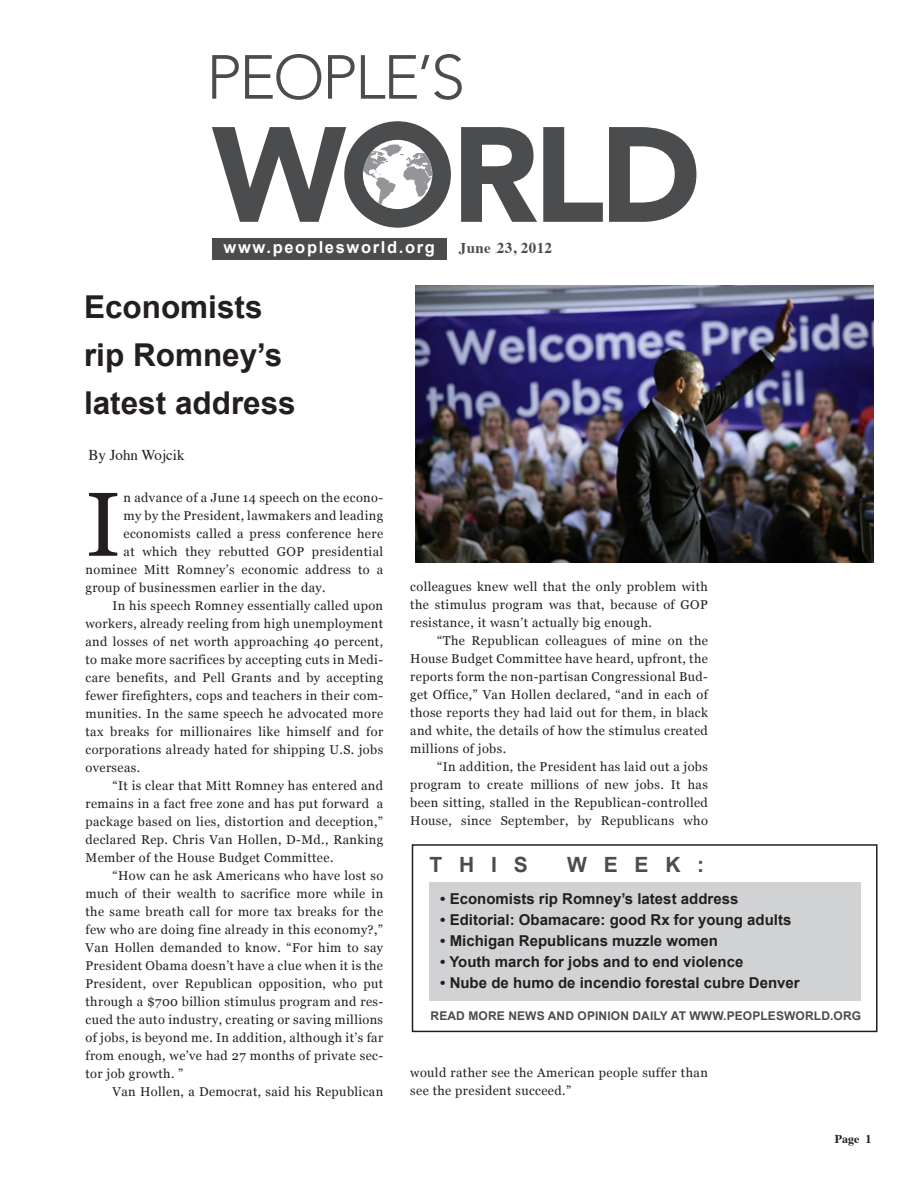
<style>
.page{position:relative;width:918px;height:1188px;background:#fff}
.page>*{position:absolute;margin:0;border:0;box-sizing:border-box;transform-origin:0 0}
.caps_paragraph{font:90.75px "Georgia";color:#231f20}
.title_arial-medium{font:700 31.5px "Arial";color:#231f20}
.title_arial-Tiny{font:700 21px "Arial";color:#4b4c4d}
.t1{font:700 16.5px "Arial";letter-spacing:.1em;color:#fff}
.t2{font:700 15px "Arial";color:#231f20}
.by_line{font:15px "Times";color:#231f20}
.by_line-2{font:700 15px "Times";letter-spacing:.025em;color:#4b4c4d}
.body-text{font:12.75px/18px "Georgia";letter-spacing:.03em;color:#231f20;text-align:justify}
.caps_paragraph-2{font:12.75px "Georgia";letter-spacing:.03em;color:#231f20}
.title_arial-Tiny-2{font:700 12px "Arial";letter-spacing:.01em;color:#4b4c4d}
.by_line-3{font:700 12px "Times";color:#231f20}
.by_line-4{font:700 1.5px "Times";color:#4b4c4d}
</style>
<div class="page">
<div style="left:212px;top:238px;width:235px;height:21px;background:#4b4c4d"></div>
<svg style="left:212px;top:55px;width:27px;height:44px"></svg>
<svg style="left:245px;top:54px;width:76px;height:46px"></svg>
<svg style="left:328px;top:55px;width:27px;height:44px"></svg>
<svg style="left:361px;top:54px;width:101px;height:46px"></svg>
<svg style="left:461px;top:127px;width:76px;height:95px"></svg>
<svg style="left:543px;top:127px;width:60px;height:95px"></svg>
<svg style="left:609px;top:127px;width:87px;height:95px"></svg>
<svg style="left:212px;top:121px;width:239px;height:107px"></svg>
<div style="left:429px;top:882px;width:432px;height:119px;background:#d1d2d4"></div>
<div style="left:412px;top:844px;width:466px;height:188px;border:2px solid #231f20"></div>
<img style="left:416px;top:285px;width:458px;height:277px">
<svg style="left:664px;top:478px;width:10px;height:13px"></svg>
<p class="t1" style="left:224px;top:237px;width:213px">www.peoplesworld.org</p>
<p class="by_line-2" style="left:459px;top:234px;width:95px">June 23, 2012</p>
<p class="by_line-4" style="left:495px;top:251px;width:3px">98</p>
<p class="title_arial-medium" style="left:84px;top:286px;width:180px">Economists</p>
<p class="title_arial-medium" style="left:84px;top:334px;width:200px">rip Romney’s</p>
<p class="title_arial-medium" style="left:84px;top:382px;width:213px">latest address</p>
<p class="by_line" style="left:88px;top:441px;width:98px">By John Wojcik</p>
<p class="caps_paragraph" style="left:86px;top:470px;width:37px">I</p>
<p class="caps_paragraph-2" style="left:124px;top:490px;width:261px">n advance of a June 14 speech on the econo-</p>
<p class="caps_paragraph-2" style="left:124px;top:508px;width:261px">my by the President, lawmakers and leading</p>
<p class="caps_paragraph-2" style="left:124px;top:526px;width:261px">economists called a press conference here</p>
<p class="caps_paragraph-2" style="left:124px;top:544px;width:261px">at which they rebutted GOP presidential</p>
<p class="caps_paragraph-2" style="left:86px;top:562px;width:299px">nominee Mitt Romney’s economic address to a</p>
<p class="caps_paragraph-2" style="left:86px;top:580px;width:242px">group of businessmen earlier in the day.</p>
<p class="body-text" style="left:86px;top:597px;width:299px;text-indent:27px">In his speech Romney essentially called upon workers, already reeling from high unemployment and losses of net worth approaching 40 percent, to make more sacrifices by accepting cuts in Medi&shy;care benefits, and Pell Grants and by accepting fewer firefighters, cops and teachers in their com&shy;munities. In the same speech he advocated more tax breaks for millionaires like himself and for corporations already hated for shipping U.S. jobs overseas.</p>
<p class="body-text" style="left:86px;top:777px;width:299px;text-indent:27px">“It is clear that Mitt Romney has entered and remains in a fact free zone and has put forward a package based on lies, distortion and deception,” declared Rep. Chris Van Hollen, D-Md., Ranking Member of the House Budget Committee.</p>
<p class="body-text" style="left:86px;top:867px;width:299px;text-indent:27px">“How can he ask Americans who have lost so much of their wealth to sacrifice more while in the same breath call for more tax breaks for the few who are doing fine already in this economy?,” Van Hollen demanded to know. “For him to say President Obama doesn’t have a clue when it is the President, over Republican opposition, who put through a $700 billion stimulus program and res&shy;cued the auto industry, creating or saving millions of jobs, is beyond me. In addition, although it’s far from enough, we’ve had 27 months of private sec&shy;tor job growth. ”</p>
<p class="body-text" style="left:112px;top:1083px;width:272px">Van Hollen, a Democrat, said his Republican</p>
<p class="body-text" style="left:410px;top:578px;width:299px">colleagues knew well that the only problem with the stimulus program was that, because of GOP resistance, it wasn’t actually big enough.</p>
<p class="body-text" style="left:410px;top:632px;width:299px;text-indent:27px">“The Republican colleagues of mine on the House Budget Committee have heard, upfront, the reports form the non-partisan Congressional Bud&shy;get Office,” Van Hollen declared, “and in each of those reports they had laid out for them, in black and white, the details of how the stimulus created millions of jobs.</p>
<p class="body-text" style="left:410px;top:758px;width:299px;text-indent:27px">“In addition, the President has laid out a jobs program to create millions of new jobs. It has been sitting, stalled in the Republican-controlled House, since September, by Republicans who</p>
<p class="title_arial-Tiny" style="left:429px;top:850px;width:100px">this</p>
<p class="title_arial-Tiny" style="left:567px;top:850px;width:59px">w ee</p>
<p class="title_arial-Tiny" style="left:665px;top:850px;width:40px">k :</p>
<p class="t2" style="left:440px;top:889px;width:300px">• Economists rip Romney’s latest address</p>
<p class="t2" style="left:440px;top:910px;width:353px">• Editorial: Obamacare: good Rx for young adults</p>
<p class="t2" style="left:440px;top:931px;width:279px">• Michigan Republicans muzzle women</p>
<p class="t2" style="left:440px;top:952px;width:305px">• Youth march for jobs and to end violence</p>
<p class="t2" style="left:440px;top:973px;width:361px">• Nube de humo de incendio forestal cubre Denver</p>
<p class="title_arial-Tiny-2" style="left:431px;top:1007px;width:48px">readmore</p>
<p class="title_arial-Tiny-2" style="left:508px;top:1007px;width:354px">news and opinion daily at www.peoplesworld.org</p>
<p class="body-text" style="left:410px;top:1064px;width:299px">would rather see the American people suffer than see the president succeed.”</p>
<p class="by_line-3" style="left:835px;top:1127px;width:38px">Page 1</p>
</div>
